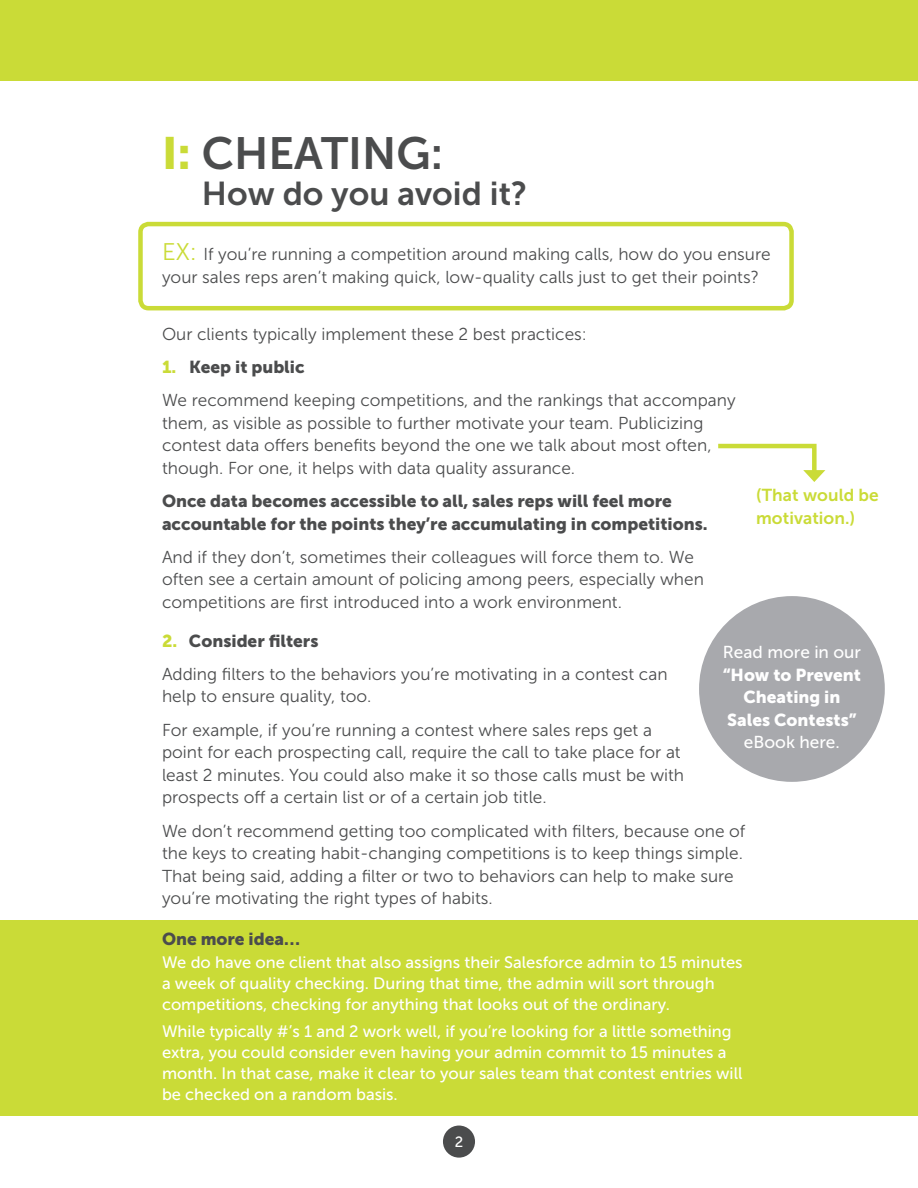
<style>
.page{position:relative;width:918px;height:1188px;background:#fff}
.page>*{position:absolute;margin:0;border:0;box-sizing:border-box;transform-origin:0 0}
.t1{font:45px "Museo Sans 700";color:#4b4c4d}
.t2{font:33px "Museo Sans 700";color:#4b4c4d}
.t3{font:17.25px/22.5px "Museo Sans 300";color:#4b4c4d}
.t4{font:17.25px/22.5px "Museo Sans 900";color:#4b4c4d}
.t5{font:17.25px/22.5px "Museo Sans 900";color:#fff;text-align:center}
.t6{font:17.25px/22.5px "Museo Sans 700";letter-spacing:.005em;color:#cadb37}
.t7{font:16.5px/21px "Museo Sans 500";color:#fff}
.t8{font:14.85px "Museo Sans 500";color:#fff}
.s1{font-family:"Museo Sans 900";color:#cadb37}
.s2{font-size:24px;color:#cadb37}
.s3{color:#cadb37}
.s4{font-family:"Museo Sans 500"}
</style>
<div class="page">
<div style="left:443px;top:1126px;width:32px;height:32px;background:#4b4c4d;border-radius:50%"></div>
<div style="left:0;top:0;width:918px;height:81px;background:#cadb37"></div>
<div style="left:138px;top:222px;width:656px;height:88px;border:4px solid #cadb37;border-radius:8px"></div>
<svg style="left:718px;top:443px;width:107px;height:39px"></svg>
<div style="left:699px;top:596px;width:186px;height:186px;background:#a8a9ad;border-radius:50%"></div>
<div style="left:0;top:920px;width:918px;height:196px;background:#cadb37"></div>
<p class="t1" style="left:162px;top:128px;width:283px"><span class="s1">I:</span> CHEATING:</p>
<p class="t2" style="left:202px;top:175px;width:327px">How do you avoid it?</p>
<p class="t3" style="left:162px;top:243px;width:610px"><span class="s2">EX:</span> If you’re running a competition around making calls, how do you ensure your sales reps aren’t making quick, low-quality calls just to get their points?</p>
<p class="t3" style="left:162px;top:323px;width:426px">Our clients typically implement these 2 best practices:</p>
<p class="t4" style="left:162px;top:356px;width:144px"><span class="s3">1.</span> Keep it public</p>
<p class="t3" style="left:162px;top:389px;width:575px">We recommend keeping competitions, and the rankings that accompany them, as visible as possible to further motivate your team. Publicizing contest data offers benefits beyond the one we talk about most often, though. For one, it helps with data quality assurance.</p>
<p class="t4" style="left:162px;top:490px;width:547px">Once data becomes accessible to all, sales reps will feel more accountable for the points they’re accumulating in competitions.</p>
<p class="t3" style="left:162px;top:546px;width:543px">And if they don’t, sometimes their colleagues will force them to. We often see a certain amount of policing among peers, especially when competitions are first introduced into a work environment.</p>
<p class="t4" style="left:162px;top:629px;width:158px"><span class="s3">2.</span> Consider filters</p>
<p class="t3" style="left:162px;top:663px;width:507px">Adding filters to the behaviors you’re motivating in a contest can help to ensure quality, too.</p>
<p class="t3" style="left:162px;top:719px;width:524px">For example, if you’re running a contest where sales reps get a point for each prospecting call, require the call to take place for at least 2 minutes. You could also make it so those calls must be with prospects off a certain list or of a certain job title.</p>
<p class="t3" style="left:162px;top:819px;width:585px">We don’t recommend getting too complicated with filters, because one of the keys to creating habit-changing competitions is to keep things simple.<br>That being said, adding a filter or two to behaviors can help to make sure you’re motivating the right types of habits.</p>
<p class="t6" style="left:756px;top:484px;width:124px">(That would be motivation.)</p>
<p class="t5" style="left:723px;top:641px;width:140px"><span class="s4">Read more in our </span>“How to Prevent<br>Cheating in<br>Sales Contests” <span class="s4">eBook here.</span></p>
<p class="t4" style="left:162px;top:927px;width:140px">One more idea…</p>
<p class="t7" style="left:162px;top:952px;width:582px">We do have one client that also assigns their Salesforce admin to 15 minutes a week of quality checking. During that time, the admin will sort through competitions, checking for anything that looks out of the ordinary.</p>
<p class="t7" style="left:162px;top:1021px;width:582px">While typically #’s 1 and 2 work well, if you’re looking for a little something extra, you could consider even having your admin commit to 15 minutes a month. In that case, make it clear to your sales team that contest entries will be checked on a random basis.</p>
<p class="t8" style="left:455px;top:1134px;width:10px">2</p>
</div>
